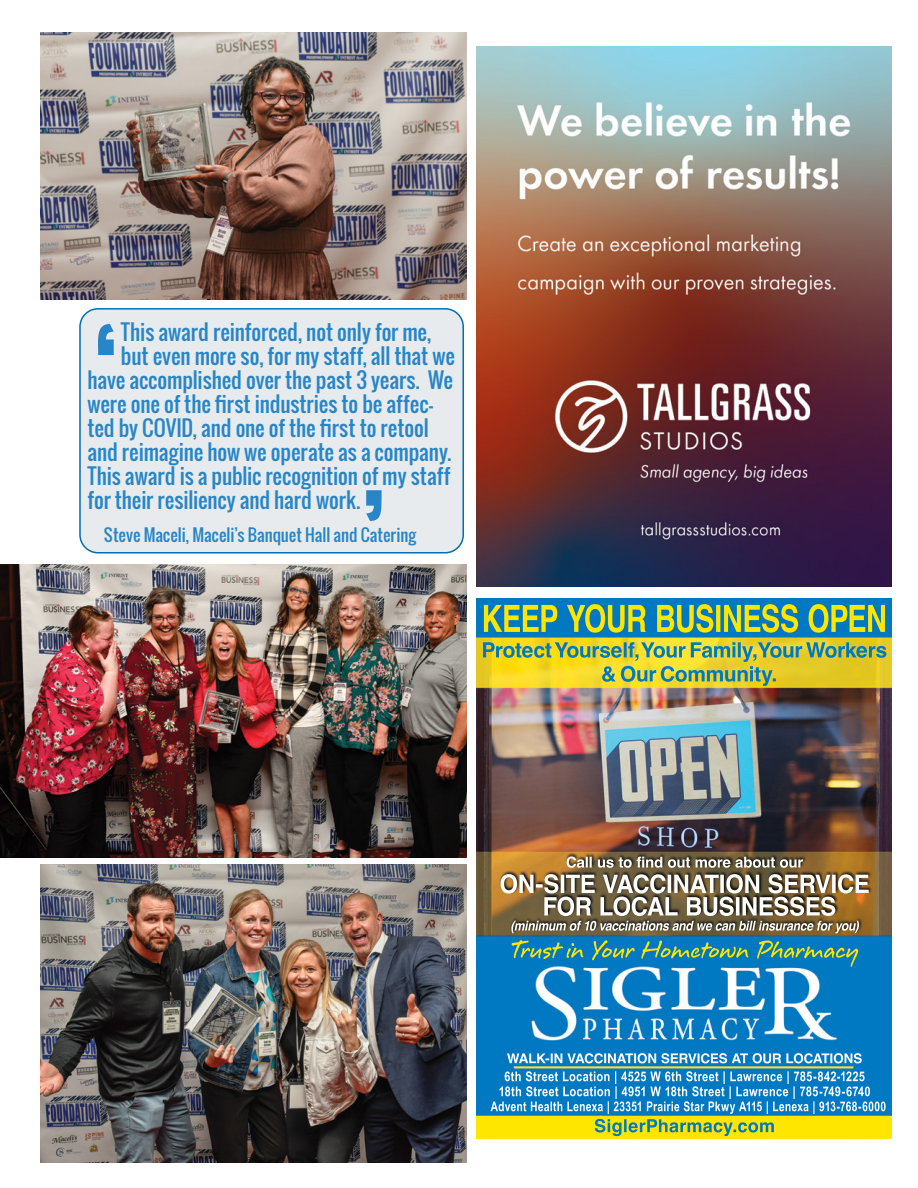
<style>
.page{position:relative;width:918px;height:1188px;background:#fff}
.page>*{position:absolute;margin:0;border:0;box-sizing:border-box;transform-origin:0 0}
.quote-breakout-oswal{font:124.5px "Oswald";color:#2885c7}
.quote-breakout-oswal-2{font:123px "Oswald";color:#2885c7}
.quote-breakout-oswal-3{font:21px "Oswald";letter-spacing:-.005em;color:#2885c7}
.quote-name-oswald{font:16.5px "Oswald";color:#2885c7}
</style>
<div class="page">
<div style="left:80px;top:309px;width:383px;height:244px;background:#e7ebed;border-radius:18px"></div>
<div style="left:79px;top:308px;width:385px;height:246px;border:2px solid #006eb4;border-radius:18px"></div>
<img style="left:40px;top:32px;width:427px;height:267px">
<img style="left:40px;top:864px;width:427px;height:298px">
<img style="left:0;top:564px;width:467px;height:293px">
<img style="left:476px;top:46px;width:416px;height:540px">
<img style="left:476px;top:598px;width:416px;height:540px">
<p class="quote-breakout-oswal" style="left:90px;top:285px;width:33px">‘</p>
<p class="quote-breakout-oswal-3" style="left:121px;top:317px;width:312px">This award reinforced, not only for me,</p>
<p class="quote-breakout-oswal-3" style="left:121px;top:341px;width:336px">but even more so, for my staff, all that we</p>
<p class="quote-breakout-oswal-3" style="left:87px;top:365px;width:367px">have accomplished over the past 3 years. We</p>
<p class="quote-breakout-oswal-3" style="left:87px;top:389px;width:347px">were one of the first industries to be affec-</p>
<p class="quote-breakout-oswal-3" style="left:87px;top:413px;width:343px">ted by COVID, and one of the first to retool</p>
<p class="quote-breakout-oswal-3" style="left:87px;top:437px;width:365px">and reimagine how we operate as a company.</p>
<p class="quote-breakout-oswal-3" style="left:87px;top:461px;width:364px">This award is a public recognition of my staff</p>
<p class="quote-breakout-oswal-3" style="left:87px;top:485px;width:274px">for their resiliency and hard work.</p>
<p class="quote-breakout-oswal-2" style="left:359px;top:452px;width:32px">’</p>
<p class="quote-name-oswald" style="left:104px;top:523px;width:313px">Steve Maceli, Maceli’s Banquet Hall and Catering</p>
</div>
